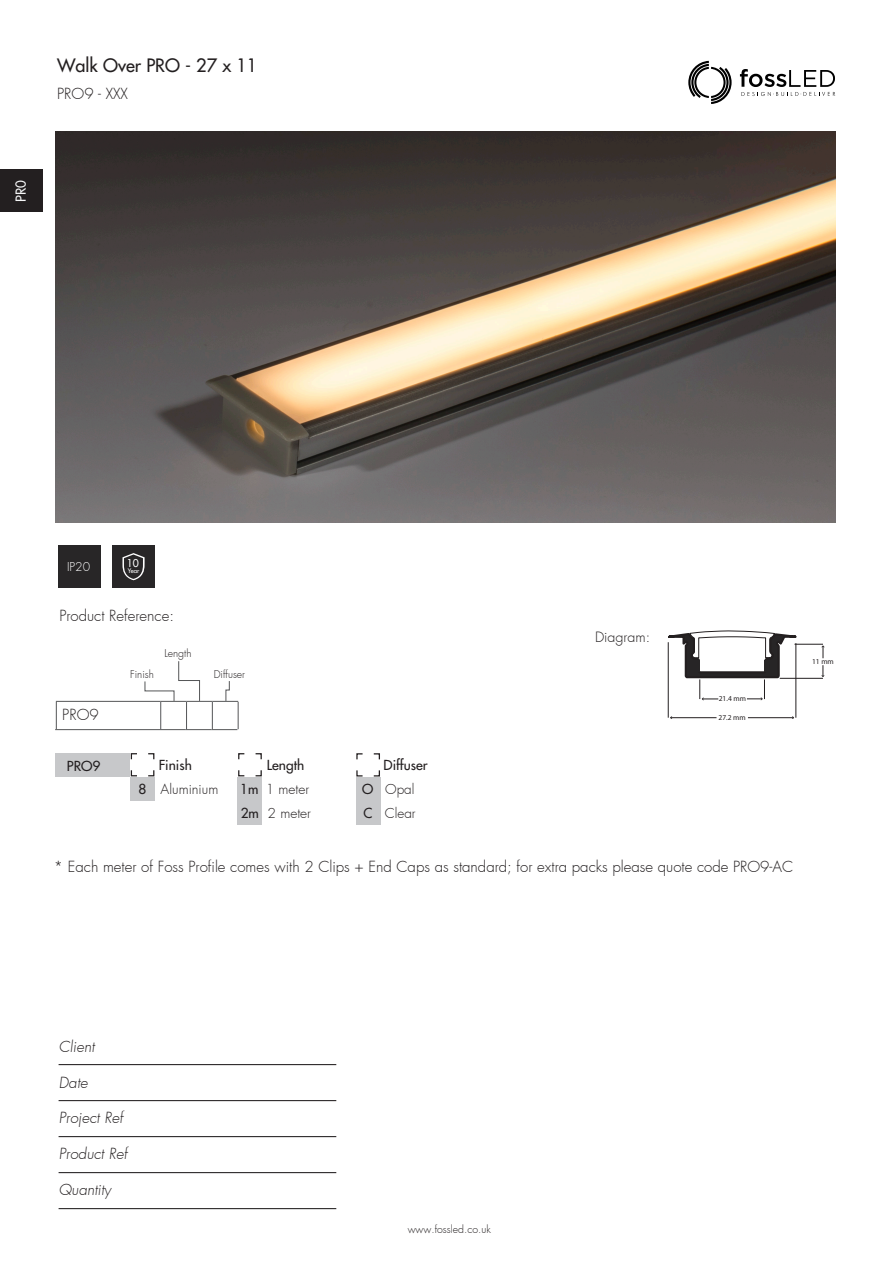
<style>
.page{position:relative;width:893px;height:1263px;background:#fff}
.page>*{position:absolute;margin:0;border:0;box-sizing:border-box;transform-origin:0 0}
.t1{font:18px "Futura";color:#231f20}
.t2{font:300 15px "Futura";color:#231f20}
.t3{font:300 13.95px "Futura";color:#231f20}
.t4{font:300 13.5px "Futura";color:#231f20}
.t5{font:13.5px "Futura";color:#231f20}
.t6{font:13.5px "Futura";color:#f5f6f7}
.t7{font:300 12px "Futura";color:#fff}
.t8{font:300 10.5px "Futura";color:#231f20}
.t9{font:10.5px "Futura";color:#fff}
.t10{font:7.5px "Myriad Pro";color:#231f20}
.t11{font:6.15px "Futura";color:#fff}
.s1{font-weight:400}
</style>
<div class="page">
<div style="left:112px;top:545px;width:43px;height:43px;background:#282627"></div>
<svg style="left:688px;top:61px;width:44px;height:43px"></svg>
<svg style="left:740px;top:69px;width:95px;height:27px"></svg>
<div style="left:58px;top:546px;width:42px;height:42px;background:#282627"></div>
<div style="left:0;top:169px;width:43px;height:42px;background:#231f20"></div>
<svg style="left:122px;top:553px;width:23px;height:27px"></svg>
<hr style="left:59px;top:1064px;width:277px;height:1px;background:#231f20">
<hr style="left:59px;top:1100px;width:277px;height:1px;background:#231f20">
<hr style="left:59px;top:1136px;width:277px;height:1px;background:#231f20">
<hr style="left:59px;top:1172px;width:277px;height:1px;background:#231f20">
<hr style="left:59px;top:1208px;width:277px;height:1px;background:#231f20">
<hr style="left:56px;top:701px;width:105px;height:1px;background:#545557">
<svg style="left:56px;top:702px;width:1px;height:27px"></svg>
<hr style="left:55px;top:729px;width:105px;height:1px;background:#545557">
<svg style="left:144px;top:661px;width:95px;height:69px"></svg>
<div style="left:238px;top:801px;width:24px;height:24px;background:#c7c8ca"></div>
<div style="left:356px;top:777px;width:24px;height:24px;background:#c7c8ca"></div>
<div style="left:130px;top:777px;width:25px;height:24px;background:#c7c8ca"></div>
<div style="left:55px;top:753px;width:75px;height:24px;background:#c7c8ca"></div>
<svg style="left:130px;top:753px;width:25px;height:24px"></svg>
<svg style="left:238px;top:753px;width:24px;height:24px"></svg>
<svg style="left:356px;top:753px;width:24px;height:24px"></svg>
<div style="left:238px;top:777px;width:24px;height:24px;background:#c7c8ca"></div>
<div style="left:356px;top:801px;width:24px;height:24px;background:#c7c8ca"></div>
<img style="left:56px;top:132px;width:779px;height:391px">
<hr style="left:668px;top:642px;width:1px;height:76px;background:#231f20">
<hr style="left:795px;top:643px;width:1px;height:75px;background:#231f20">
<hr style="left:671px;top:717px;width:45px;height:1px;background:#231f20">
<hr style="left:748px;top:717px;width:45px;height:1px;background:#231f20">
<svg style="left:667px;top:630px;width:157px;height:70px"></svg>
<div style="left:764px;top:660px;width:5px;height:12px;background:#272526"></div>
<div style="left:695px;top:660px;width:5px;height:12px;background:#272526"></div>
<p class="t1" style="left:57px;top:53px;width:202px">Walk Over PRO - 27 x 11</p>
<p class="t2" style="left:57px;top:83px;width:72px">PRO9 - XXX</p>
<p class="t6" style="left:12px;top:202px;width:23px;rotate:-90deg">PR0</p>
<p class="t7" style="left:67px;top:559px;width:25px">IP20</p>
<p class="t9" style="left:127px;top:556px;width:14px">10</p>
<p class="t11" style="left:128px;top:567px;width:13px">Year</p>
<p class="t2" style="left:59px;top:606px;width:116px">Product Reference:</p>
<p class="t2" style="left:62px;top:705px;width:38px">PRO9</p>
<p class="t8" style="left:130px;top:667px;width:25px">Finish</p>
<p class="t8" style="left:164px;top:647px;width:29px">Length</p>
<p class="t8" style="left:214px;top:668px;width:33px">Diffuser</p>
<p class="t5" style="left:67px;top:757px;width:35px">PRO9</p>
<p class="t5" style="left:159px;top:756px;width:35px">Finish</p>
<p class="t5" style="left:267px;top:756px;width:39px">Length</p>
<p class="t5" style="left:384px;top:756px;width:46px">Diffuser</p>
<p class="t4" style="left:240px;top:781px;width:71px"><span class="s1">1m</span> 1 meter</p>
<p class="t4" style="left:139px;top:781px;width:81px"><span class="s1">8</span> Aluminium</p>
<p class="t4" style="left:385px;top:781px;width:31px">Opal</p>
<p class="t5" style="left:362px;top:780px;width:13px">O</p>
<p class="t5" style="left:241px;top:804px;width:20px">2m</p>
<p class="t4" style="left:268px;top:805px;width:45px">2 meter</p>
<p class="t4" style="left:363px;top:804px;width:54px"><span class="s1">C</span> Clear</p>
<p class="t3" style="left:595px;top:628px;width:57px">Diagram:</p>
<p class="t10" style="left:719px;top:694px;width:29px">21.4 mm</p>
<p class="t10" style="left:718px;top:713px;width:29px">27.2 mm</p>
<p class="t2" style="left:54px;top:857px;width:741px">* Each meter of Foss Profile comes with 2 Clips + End Caps as standard; for extra packs please quote code PRO9-AC</p>
<p class="t10" style="left:812px;top:657px;width:23px">11 mm</p>
<p class="t2" style="left:59px;top:1037px;width:40px">Client</p>
<p class="t2" style="left:59px;top:1073px;width:33px">Date</p>
<p class="t2" style="left:59px;top:1108px;width:68px">Project Ref</p>
<p class="t2" style="left:59px;top:1144px;width:72px">Product Ref</p>
<p class="t2" style="left:59px;top:1180px;width:54px">Quantity</p>
<p class="t8" style="left:408px;top:1223px;width:85px">www.fossled.co.uk</p>
</div>
